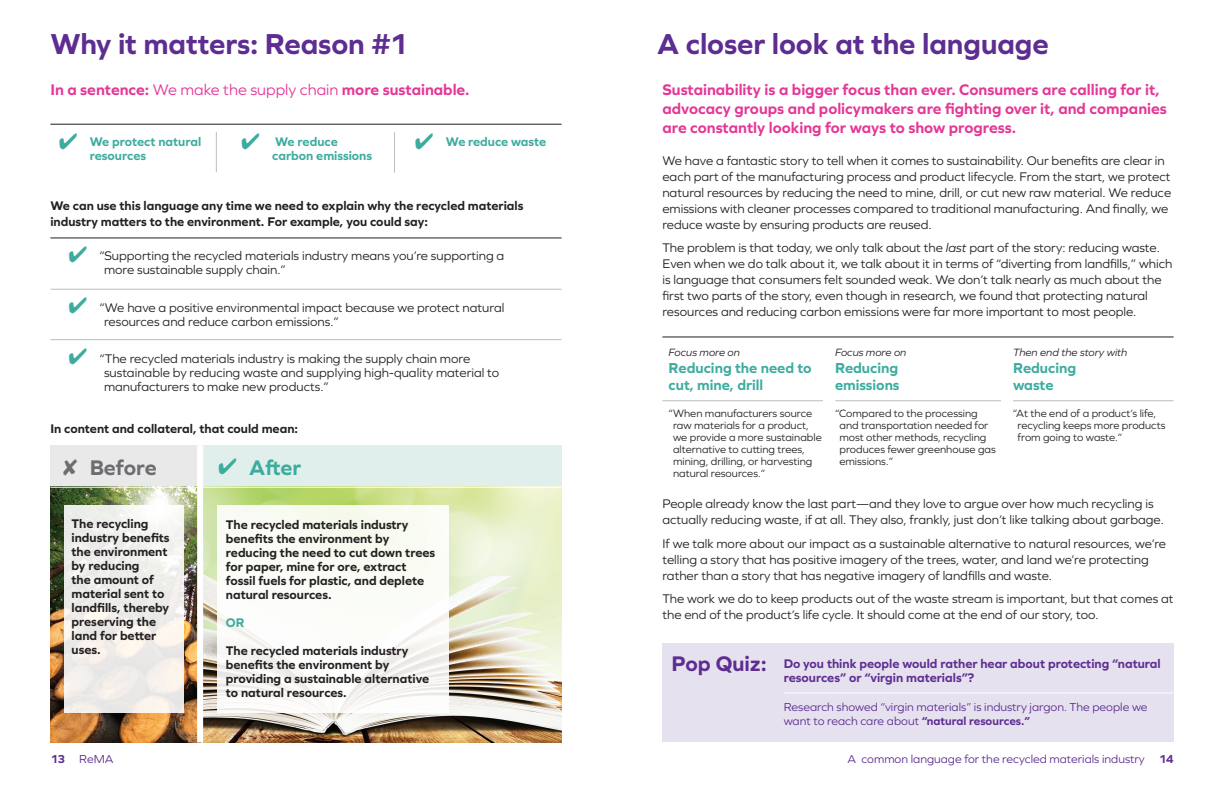
<style>
.page{position:relative;width:1224px;height:792px;background:#fff}
.page>*{position:absolute;margin:0;border:0;box-sizing:border-box;transform-origin:0 0}
.t1{font:700 30px "Graphie";letter-spacing:-.005em;color:#5d2d91}
.t2{font:700 22px "Graphie";color:#5d2d91}
.t3{font:700 22px "Graphie";color:#6c6d70}
.t4{font:700 22px "Graphie";color:#3dac9e}
.t5{font:700 16px/19px "Graphie";color:#e43796}
.t6{font:700 15px/17px "Graphie";color:#3dac9e}
.t7{font:13px/16px "Graphie";color:#231f20}
.t8{font:700 13px/14px "Graphie";color:#231f20}
.t9{font:700 13px/14px "Graphie";color:#5d2d91}
.t10{font:700 13px/14px "Graphie";color:#3dac9e}
.t11{font:12px/14.4px "Graphie";color:#5d2d91}
.t12{font:700 12px "Graphie";color:#5d2d91}
.t13{font:11px/12px "Graphie";color:#231f20}
.t14{font:italic 11px "Graphie";color:#231f20}
.s1{font-weight:400}
.s2{color:#3dac9e}
.s3{font-style:italic}
.s4{font-weight:700}
</style>
<div class="page">
<div style="left:200px;top:445px;width:362px;height:298px;background:#e0efec"></div>
<img style="left:203px;top:488px;width:359px;height:255px">
<div style="left:50px;top:445px;width:150px;height:297px;background:#e9e9e9"></div>
<img style="left:50px;top:488px;width:147px;height:254px">
<hr style="left:216px;top:132px;width:1px;height:40px;background:#bcbdc0">
<hr style="left:394px;top:132px;width:1px;height:41px;background:#bcbdc0">
<hr style="left:50px;top:124px;width:512px;height:1px;background:#231f20">
<hr style="left:50px;top:238px;width:512px;height:1px;background:#231f20">
<hr style="left:50px;top:289px;width:512px;height:1px;background:#bcbdc0">
<hr style="left:50px;top:339px;width:512px;height:1px;background:#bcbdc0">
<div style="left:197px;top:445px;width:6px;height:297px;background:#fff"></div>
<hr style="left:662px;top:337px;width:512px;height:1px;background:#231f20">
<hr style="left:662px;top:400px;width:161px;height:1px;background:#bcbdc0">
<hr style="left:835px;top:400px;width:166px;height:1px;background:#bcbdc0">
<hr style="left:1013px;top:400px;width:161px;height:1px;background:#bcbdc0">
<div style="left:662px;top:644px;width:512px;height:98px;background:#e6e1ef"></div>
<hr style="left:784px;top:693px;width:390px;height:1px;background:#fff">
<div style="left:64px;top:505px;width:120px;height:208px;background:linear-gradient(to bottom,#f0f2ef,#f1ece8)"></div>
<hr style="left:50px;top:487px;width:512px;height:1px;background:#fff">
<svg style="left:217px;top:505px;width:232px;height:208px;background:#f8f9f5"></svg>
<p class="t1" style="left:50px;top:26px;width:360px">Why it matters: Reason #1</p>
<p class="t5" style="left:50px;top:79px;width:421px">In a sentence: <span class="s1">We make the supply chain</span> more sustainable.</p>
<p class="t10" style="left:90px;top:134px;width:113px">We protect natural resources</p>
<p class="t10" style="left:272px;top:134px;width:101px">We reduce carbon emissions</p>
<p class="t10" style="left:446px;top:135px;width:102px">We reduce waste</p>
<p class="t8" style="left:50px;top:197px;width:475px;line-height:16px">We can use this language any time we need to explain why the recycled materials industry matters to the environment. For example, you could say:</p>
<p class="t7" style="left:104px;top:249px;width:402px;line-height:14px;text-indent:-4px">“Supporting the recycled materials industry means you’re supporting a more sustainable supply chain.”</p>
<p class="t7" style="left:104px;top:300px;width:402px;line-height:14px;text-indent:-4px">“We have a positive environmental impact because we protect natural resources and reduce carbon emissions.”</p>
<p class="t7" style="left:104px;top:351px;width:397px;line-height:14px;text-indent:-4px">“The recycled materials industry is making the supply chain more sustainable by reducing waste and supplying high-quality material to manufacturers to make new products.”</p>
<p class="t8" style="left:50px;top:422px;width:249px">In content and collateral, that could mean:</p>
<p class="t3" style="left:90px;top:455px;width:68px">Before</p>
<p class="t4" style="left:249px;top:455px;width:54px">After</p>
<p class="t8" style="left:72px;top:516px;width:100px">The recycling industry benefits the environment by reducing<br>the amount of material sent to landfills, thereby preserving the land for better uses.</p>
<p class="t8" style="left:226px;top:517px;width:211px">The recycled materials industry benefits the environment by reducing the need to cut down trees for paper, mine for ore, extract fossil fuels for plastic, and deplete natural resources.</p>
<p class="t8" style="left:226px;top:608px;width:184px;line-height:28px"><span class="s2">OR<br></span>The recycled materials industry</p>
<p class="t8" style="left:226px;top:657px;width:205px">benefits the environment by providing a sustainable alternative to natural resources.</p>
<p class="t1" style="left:657px;top:26px;width:393px">A closer look at the language</p>
<p class="t5" style="left:662px;top:79px;width:506px">Sustainability is a bigger focus than ever. Consumers are calling for it, advocacy groups and policymakers are fighting over it, and companies are constantly looking for ways to show progress.</p>
<p class="t7" style="left:662px;top:152px;width:510px">We have a fantastic story to tell when it comes to sustainability. Our benefits are clear in each part of the manufacturing process and product lifecycle. From the start, we protect natural resources by reducing the need to mine, drill, or cut new raw material. We reduce emissions with cleaner processes compared to traditional manufacturing. And finally, we reduce waste by ensuring products are reused.</p>
<p class="t7" style="left:662px;top:239px;width:512px">The problem is that today, we only talk about the <span class="s3">last</span> part of the story: reducing waste.<br>Even when we do talk about it, we talk about it in terms of “diverting from landfills,” which is language that consumers felt sounded weak. We don’t talk nearly as much about the first two parts of the story, even though in research, we found that protecting natural resources and reducing carbon emissions were far more important to most people.</p>
<p class="t14" style="left:669px;top:346px;width:73px">Focus more on</p>
<p class="t6" style="left:669px;top:359px;width:145px">Reducing the need to cut, mine, drill</p>
<p class="t13" style="left:673px;top:407px;width:150px;text-indent:-4px">“When manufacturers source raw materials for a product, we provide a more sustainable alternative to cutting trees, mining, drilling, or harvesting natural resources.”</p>
<p class="t14" style="left:1013px;top:346px;width:116px">Then end the story with</p>
<p class="t6" style="left:1013px;top:359px;width:65px">Reducing waste</p>
<p class="t13" style="left:1017px;top:407px;width:149px;text-indent:-4px">“At the end of a product’s life, recycling keeps more products from going to waste.”</p>
<p class="t14" style="left:835px;top:346px;width:73px">Focus more on</p>
<p class="t6" style="left:835px;top:359px;width:66px">Reducing emissions</p>
<p class="t13" style="left:840px;top:407px;width:158px;text-indent:-4px">“Compared to the processing and transportation needed for most other methods, recycling produces fewer greenhouse gas emissions.”</p>
<p class="t7" style="left:662px;top:496px;width:503px">People already know the last part—and they love to argue over how much recycling is actually reducing waste, if at all. They also, frankly, just don’t like talking about garbage.</p>
<p class="t7" style="left:662px;top:535px;width:505px">If we talk more about our impact as a sustainable alternative to natural resources, we’re telling a story that has positive imagery of the trees, water, and land we’re protecting rather than a story that has negative imagery of landfills and waste.</p>
<p class="t7" style="left:662px;top:590px;width:513px">The work we do to keep products out of the waste stream is important, but that comes at the end of the product’s life cycle. It should come at the end of our story, too.</p>
<p class="t9" style="left:784px;top:656px;width:379px">Do you think people would rather hear about protecting “natural resources” or “virgin materials”?</p>
<p class="t11" style="left:784px;top:699px;width:365px">Research showed “virgin materials” is industry jargon. The people we want to reach care about <span class="s4">“natural resources.”</span></p>
<p class="t2" style="left:672px;top:651px;width:97px">Pop Quiz:</p>
<p class="t12" style="left:50px;top:752px;width:16px">13</p>
<p class="t11" style="left:79px;top:752px;width:36px">ReMA</p>
<p class="t11" style="left:847px;top:752px;width:299px">A common language for the recycled materials industry</p>
<p class="t12" style="left:1159px;top:752px;width:16px">14</p>
</div>
